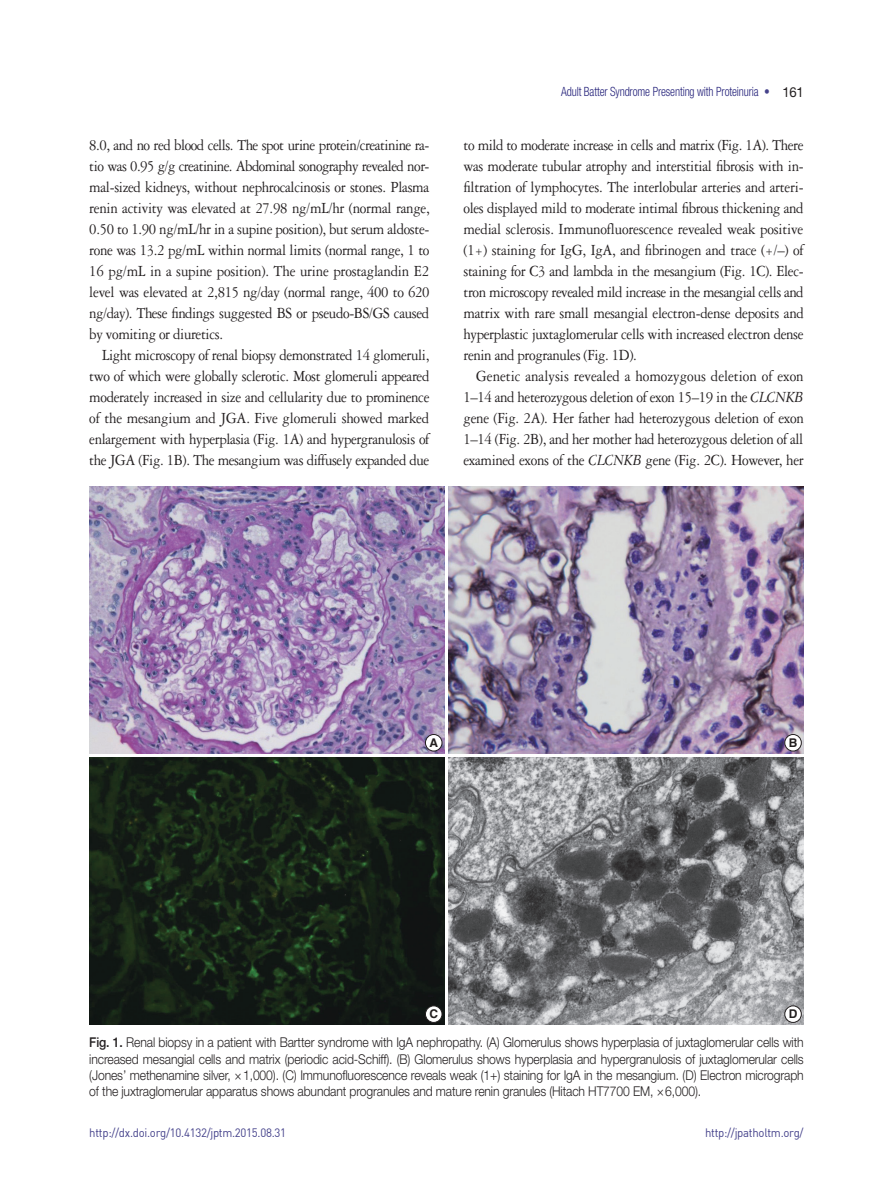
<style>
.page{position:relative;width:893px;height:1191px;background:#fff}
.page>*{position:absolute;margin:0;border:0;box-sizing:border-box;transform-origin:0 0}
.본문{font:16.5px/21px "Garamond 3 LT Std";letter-spacing:-.025em;color:#231f20;text-align:justify;scale:.9 1}
.그림제목{font:300 13.5px/16.2px "Helvetica Neue LT Std";letter-spacing:-.01em;color:#231f20;text-align:justify;scale:.9 1}
.t1{font:300 condensed 12.75px "Helvetica Neue LT Std";letter-spacing:-.01em;color:#26237b;scale:.9 1}
.t2{font:12px "Dinreg";letter-spacing:-.025em;color:#45428b;scale:.95 1}
.t3{font:700 12px "Helvetica LT Std";color:#231f20}
.s1{color:#45428b}
.s2{font-weight:400;font-stretch:normal;font-size:13.8px;color:#231f20}
.s3{font-style:italic}
.s4{font-weight:500}
</style>
<div class="page">
<img style="left:89px;top:486px;width:355px;height:267px">
<img style="left:89px;top:757px;width:355px;height:267px">
<img style="left:449px;top:486px;width:355px;height:267px">
<img style="left:449px;top:757px;width:355px;height:267px">
<div style="left:425px;top:734px;width:17px;height:17px;background:#fff;border-radius:50%"></div>
<div style="left:425px;top:734px;width:17px;height:17px;border:1px solid #231f20;border-radius:50%"></div>
<div style="left:425px;top:1005px;width:17px;height:17px;background:#fff;border-radius:50%"></div>
<div style="left:425px;top:1005px;width:17px;height:17px;border:1px solid #231f20;border-radius:50%"></div>
<div style="left:785px;top:734px;width:16px;height:17px;background:#fff;border-radius:50%"></div>
<div style="left:784px;top:734px;width:17px;height:17px;border:1px solid #231f20;border-radius:50%"></div>
<div style="left:785px;top:1005px;width:16px;height:17px;background:#fff;border-radius:50%"></div>
<div style="left:784px;top:1005px;width:17px;height:17px;border:1px solid #231f20;border-radius:50%"></div>
<p class="본문" style="left:89px;top:134px;width:380px">8.0, and no red blood cells. The spot urine protein/creatinine ra&shy;tio was 0.95 g/g creatinine. Abdominal sonography revealed nor&shy;mal-sized kidneys, without nephrocalcinosis or stones. Plasma renin activity was elevated at 27.98 ng/mL/hr (normal range, 0.50 to 1.90 ng/mL/hr in a supine position), but serum aldoste&shy;rone was 13.2 pg/mL within normal limits (normal range, 1 to 16 pg/mL in a supine position). The urine prostaglandin E2 level was elevated at 2,815 ng/day (normal range, 400 to 620 ng/day). These findings suggested BS or pseudo-BS/GS caused by vomiting or diuretics.</p>
<p class="본문" style="left:89px;top:344px;width:379px;text-indent:13px">Light microscopy of renal biopsy demonstrated 14 glomeruli, two of which were globally sclerotic. Most glomeruli appeared moderately increased in size and cellularity due to prominence of the mesangium and JGA. Five glomeruli showed marked enlargement with hyperplasia (Fig. 1A) and hypergranulosis of the JGA (Fig. 1B). The mesangium was diffusely expanded due</p>
<p class="t1" style="left:561px;top:84px;width:271px">Adult Batter Syndrome Presenting with Proteinuria <span class="s1">•</span> <span class="s2">161</span></p>
<p class="본문" style="left:463px;top:134px;width:380px">to mild to moderate increase in cells and matrix (Fig. 1A). There was moderate tubular atrophy and interstitial fibrosis with in&shy;filtration of lymphocytes. The interlobular arteries and arteri&shy;oles displayed mild to moderate intimal fibrous thickening and medial sclerosis. Immunofluorescence revealed weak positive (1+) staining for IgG, IgA, and fibrinogen and trace (+/–) of staining for C3 and lambda in the mesangium (Fig. 1C). Elec&shy;tron microscopy revealed mild increase in the mesangial cells and matrix with rare small mesangial electron-dense deposits and hyperplastic juxtaglomerular cells with increased electron dense renin and progranules (Fig. 1D).</p>
<p class="본문" style="left:463px;top:365px;width:380px;text-indent:13px">Genetic analysis revealed a homozygous deletion of exon 1–14 and heterozygous deletion of exon 15–19 in the <span class="s3">CLCNKB </span>gene (Fig. 2A). Her father had heterozygous deletion of exon 1–14 (Fig. 2B), and her mother had heterozygous deletion of all examined exons of the <span class="s3">CLCNKB</span> gene (Fig. 2C). However, her</p>
<p class="t3" style="left:429px;top:735px;width:10px">A</p>
<p class="t3" style="left:789px;top:735px;width:10px">B</p>
<p class="t3" style="left:429px;top:1006px;width:10px">C</p>
<p class="t3" style="left:789px;top:1006px;width:10px">D</p>
<p class="그림제목" style="left:89px;top:1034px;width:795px"><span class="s4">Fig. 1.</span> Renal biopsy in a patient with Bartter syndrome with IgA nephropathy. (A) Glomerulus shows hyperplasia of juxtaglomerular cells with increased mesangial cells and matrix (periodic acid-Schiff). (B) Glomerulus shows hyperplasia and hypergranulosis of juxtaglomerular cells (Jones’ methenamine silver, ×1,000). (C) Immunofluorescence reveals weak (1+) staining for IgA in the mesangium. (D) Electron micrograph of the juxtraglomerular apparatus shows abundant progranules and mature renin granules (Hitach HT7700 EM, ×6,000).</p>
<p class="t2" style="left:89px;top:1125px;width:209px">http://dx.doi.org/10.4132/jptm.2015.08.31</p>
<p class="t2" style="left:705px;top:1125px;width:105px">http://jpatholtm.org/</p>
</div>
